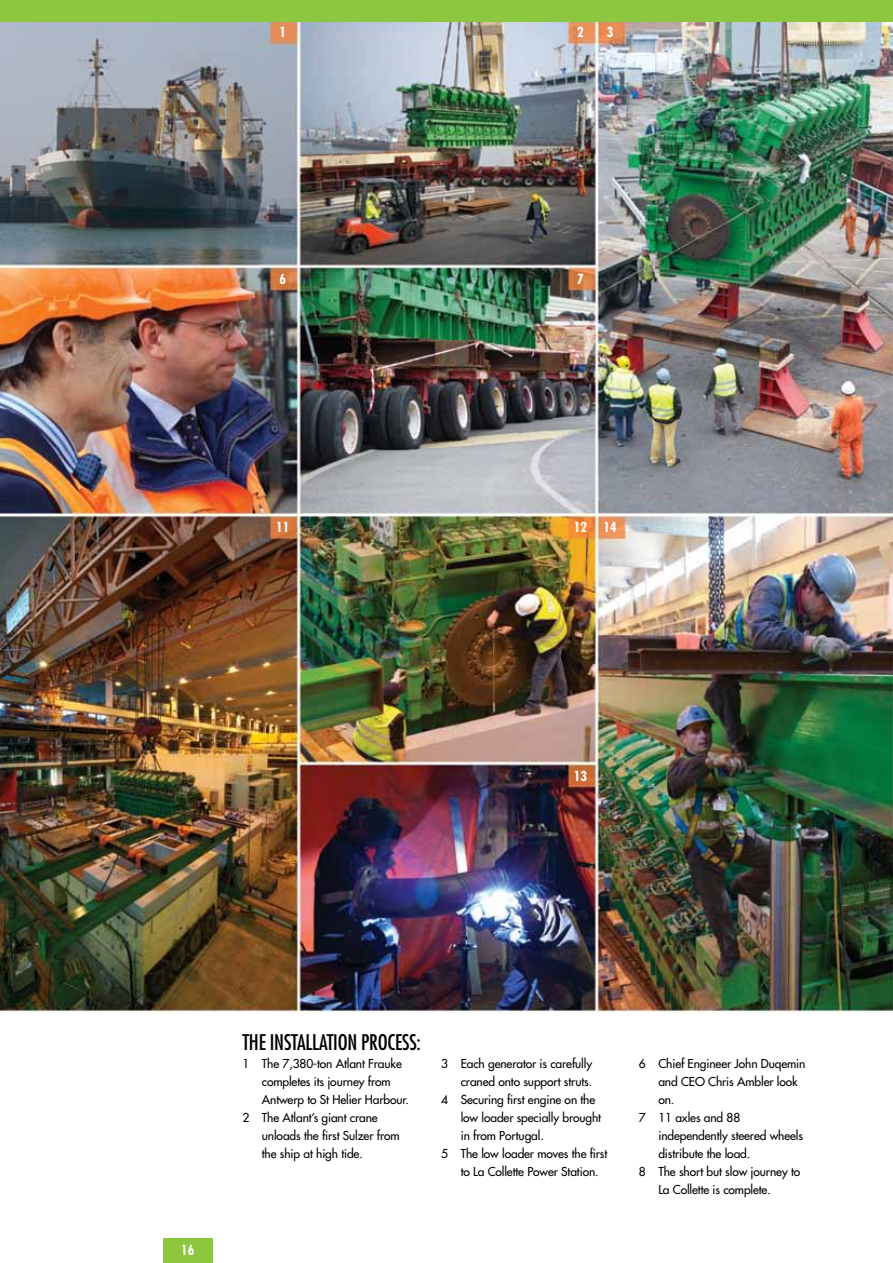
<style>
.page{position:relative;width:893px;height:1263px;background:#fff}
.page>*{position:absolute;margin:0;border:0;box-sizing:border-box;transform-origin:0 0}
.t1{font:condensed 21px "Futura";letter-spacing:-.01em;color:#000}
.t2{font:700 condensed 13.5px "Futura";color:#fff}
.t3{font:12px "Futura";letter-spacing:-.01em;color:#000}
</style>
<div class="page">
<img style="left:0;top:21px;width:893px;height:991px">
<div style="left:0;top:0;width:893px;height:21px;background:#8dc63f"></div>
<div style="left:163px;top:1238px;width:50px;height:25px;background:#8dc63f"></div>
<p class="t2" style="left:279px;top:24px;width:8px">1</p>
<p class="t2" style="left:577px;top:24px;width:8px">2</p>
<p class="t2" style="left:607px;top:24px;width:8px">3</p>
<p class="t2" style="left:279px;top:270px;width:8px">6</p>
<p class="t2" style="left:276px;top:518px;width:15px">11</p>
<p class="t2" style="left:577px;top:270px;width:8px">7</p>
<p class="t2" style="left:574px;top:518px;width:45px">12 14</p>
<p class="t2" style="left:574px;top:767px;width:15px">13</p>
<p class="t2" style="left:181px;top:1241px;width:15px">16</p>
<h1 class="t1" style="left:242px;top:1029px;width:180px">THE INSTALLATION PROCESS:</h1>
<p class="t3" style="left:242px;top:1055px;width:161px">1 The 7,380-ton Atlant Frauke</p>
<p class="t3" style="left:262px;top:1073px;width:130px">completes its journey from</p>
<p class="t3" style="left:262px;top:1091px;width:148px">Antwerp to St Helier Harbour.</p>
<p class="t3" style="left:242px;top:1109px;width:137px">2 The Atlant’s giant crane</p>
<p class="t3" style="left:262px;top:1127px;width:139px">unloads the first Sulzer from</p>
<p class="t3" style="left:262px;top:1145px;width:102px">the ship at high tide.</p>
<p class="t3" style="left:441px;top:1055px;width:152px">3 Each generator is carefully</p>
<p class="t3" style="left:461px;top:1073px;width:133px">craned onto support struts.</p>
<p class="t3" style="left:441px;top:1091px;width:156px">4 Securing first engine on the</p>
<p class="t3" style="left:461px;top:1109px;width:142px">low loader specially brought</p>
<p class="t3" style="left:461px;top:1127px;width:85px">in from Portugal.</p>
<p class="t3" style="left:441px;top:1145px;width:168px">5 The low loader moves the first</p>
<p class="t3" style="left:461px;top:1163px;width:139px">to La Collette Power Station.</p>
<p class="t3" style="left:639px;top:1055px;width:168px">6 Chief Engineer John Duqemin</p>
<p class="t3" style="left:658px;top:1073px;width:141px">and CEO Chris Ambler look</p>
<p class="t3" style="left:658px;top:1091px;width:18px">on.</p>
<p class="t3" style="left:639px;top:1109px;width:103px">7 11 axles and 88</p>
<p class="t3" style="left:658px;top:1127px;width:146px">independently steered wheels</p>
<p class="t3" style="left:658px;top:1145px;width:93px">distribute the load.</p>
<p class="t3" style="left:639px;top:1163px;width:163px">8 The short but slow journey to</p>
<p class="t3" style="left:658px;top:1181px;width:114px">La Collette is complete.</p>
</div>
